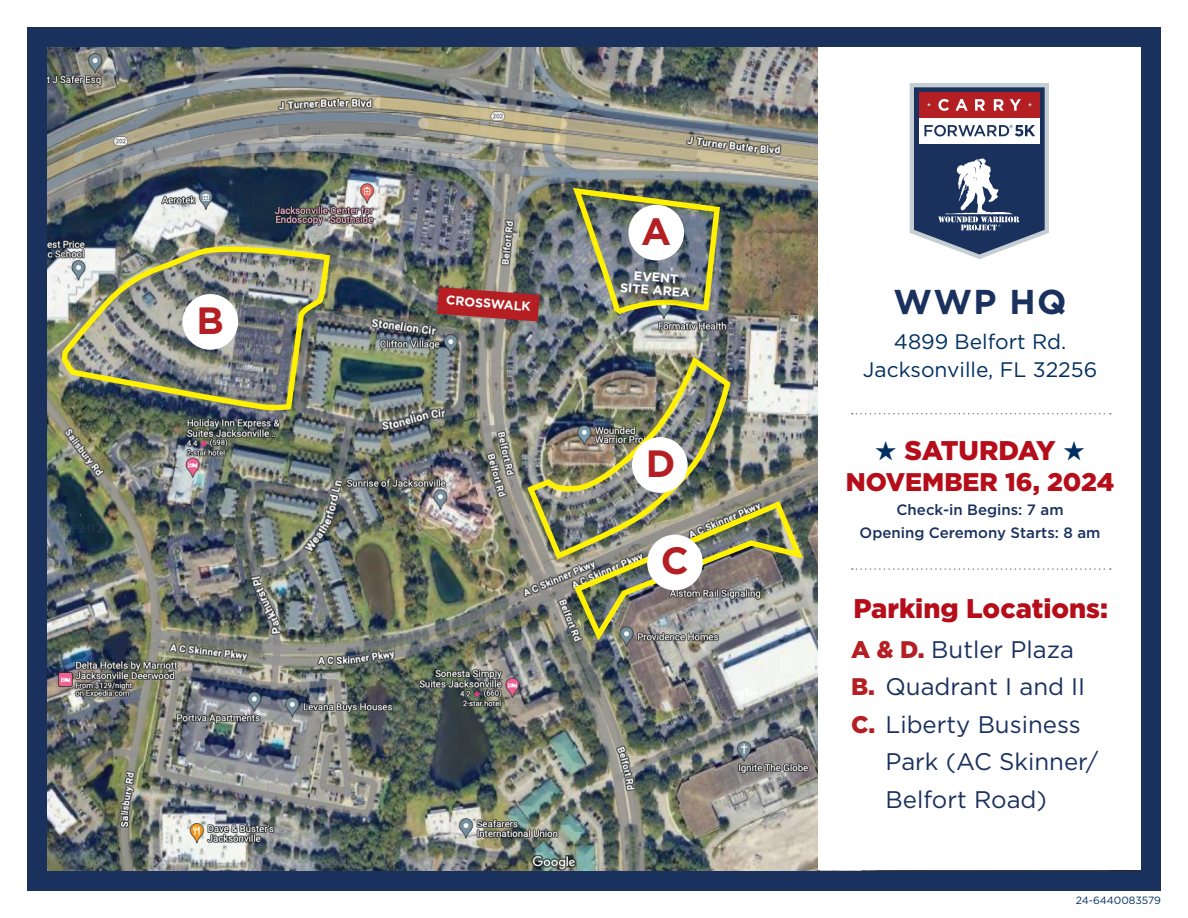
<style>
.page{position:relative;width:1188px;height:918px;background:#fff}
.page>*{position:absolute;margin:0;border:0;box-sizing:border-box;transform-origin:0 0}
.t1{font:700 37.95px "Gotham";color:#b51f23}
.t2{font:700 34.5px "Gotham";color:#1a315e}
.t3{font:900 27px "Gotham HTF";color:#b50e1a}
.t4{font:900 25.5px "Gotham HTF";color:#b50e1a}
.t5{font:24px "Gotham";color:#1a315e}
.t6{font:21px/28.5px "Gotham";color:#003062;text-align:center}
.t7{font:500 15px/22.5px "Gotham";color:#1a315e;text-align:center}
.t8{font:700 12.6px/12.8px "Gotham";color:#fff;text-align:center}
.t9{font:10.5px "Gotham";color:#003062}
.s1{color:#003062}
.s2{font-family:"Gotham HTF";font-weight:900;color:#b51f23}
</style>
<div class="page">
<div style="left:27px;top:27px;width:1134px;height:864px;background:#1a315e"></div>
<img style="left:48px;top:48px;width:770px;height:822px">
<div style="left:818px;top:48px;width:322px;height:822px;background:#fff"></div>
<svg style="left:910px;top:83px;width:139px;height:176px"></svg>
<svg style="left:852px;top:413px;width:259px;height:1px"></svg>
<svg style="left:852px;top:568px;width:259px;height:2px"></svg>
<img style="left:56px;top:244px;width:276px;height:168px">
<img style="left:571px;top:185px;width:152px;height:176px">
<img style="left:571px;top:498px;width:235px;height:148px">
<div style="left:647px;top:535px;width:56px;height:55px;background:#fff;border-radius:50%"></div>
<img style="left:524px;top:361px;width:209px;height:222px">
<div style="left:632px;top:437px;width:56px;height:56px;background:#fff;border-radius:50%"></div>
<svg style="left:437px;top:287px;width:103px;height:35px;background:#a43636"></svg>
<div style="left:619px;top:270px;width:79px;height:36px;background:#231f20;opacity:.75"></div>
<h1 class="t1" style="left:197px;top:295px;width:29px">B</h1>
<p class="t8" style="left:447px;top:293px;width:87px;rotate:5deg">CROSSWALK</p>
<h1 class="t1" style="left:641px;top:206px;width:31px">A</h1>
<p class="t8" style="left:622px;top:268px;width:72px;rotate:5deg">EVENT<br>SITE AREA</p>
<h1 class="t1" style="left:646px;top:438px;width:31px">D</h1>
<h1 class="t1" style="left:661px;top:536px;width:30px">C</h1>
<h2 class="t2" style="left:894px;top:279px;width:174px">WWP HQ</h2>
<p class="t6" style="left:863px;top:327px;width:236px">4899 Belfort Rd.<br>Jacksonville, FL 32256</p>
<p class="t3" style="left:875px;top:435px;width:212px"><span class="s1">★</span> SATURDAY <span class="s1">★</span></p>
<p class="t4" style="left:846px;top:468px;width:270px">NOVEMBER 16, 2024</p>
<p class="t7" style="left:860px;top:498px;width:242px">Check-in Begins: 7 am<br>Opening Ceremony Starts: 8 am</p>
<p class="t3" style="left:854px;top:593px;width:256px">Parking Locations:</p>
<p class="t5" style="left:851px;top:634px;width:224px"><span class="s2">A &amp; D.</span> Butler Plaza</p>
<p class="t5" style="left:851px;top:672px;width:236px"><span class="s2">B.</span> Quadrant I and II</p>
<p class="t5" style="left:851px;top:709px;width:231px"><span class="s2">C.</span> Liberty Business</p>
<p class="t5" style="left:886px;top:747px;width:214px">Park (AC Skinner/</p>
<p class="t5" style="left:886px;top:784px;width:163px">Belfort Road)</p>
<p class="t9" style="left:1076px;top:893px;width:87px">24-6440083579</p>
</div>
